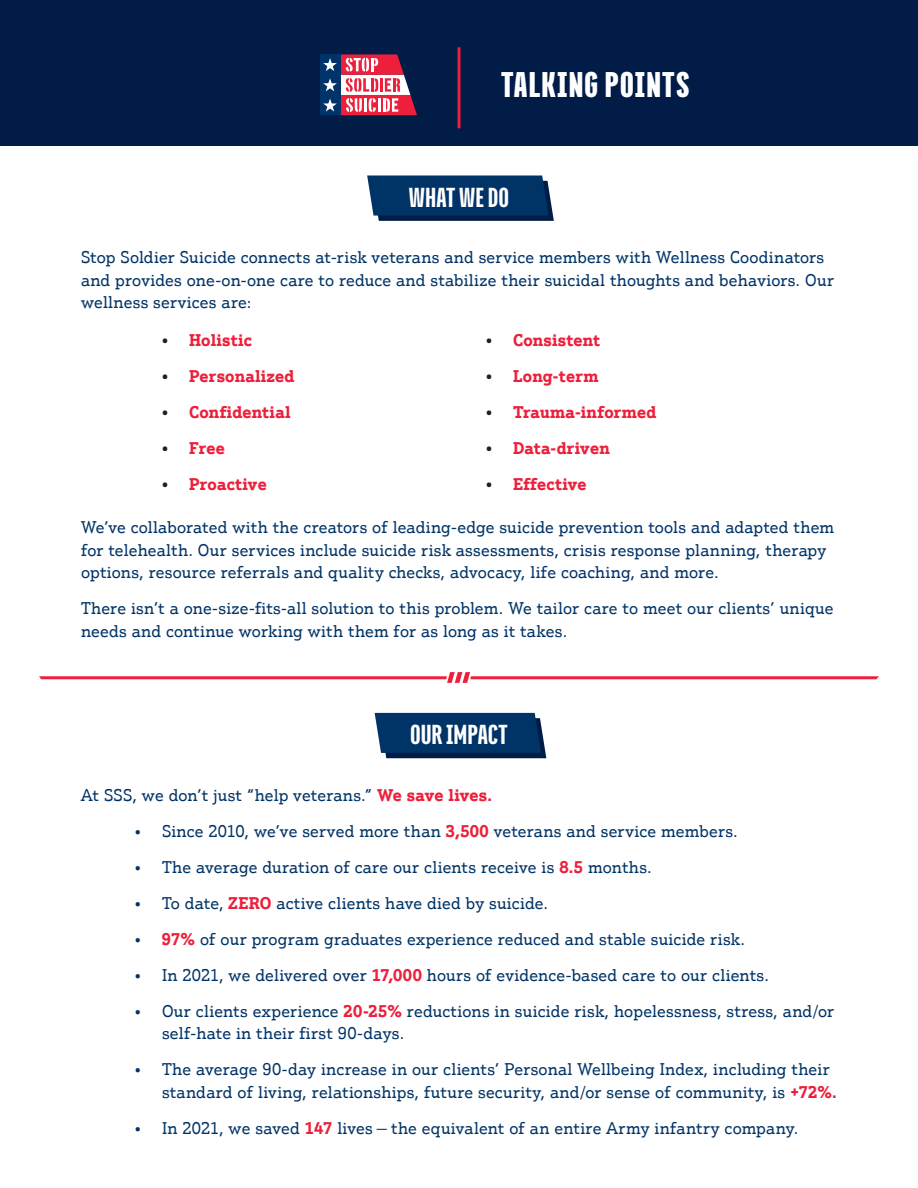
<style>
.page{position:relative;width:918px;height:1188px;background:#fff}
.page>*{position:absolute;margin:0;border:0;box-sizing:border-box;transform-origin:0 0}
.t1{font:800 39px "Titular";letter-spacing:.02em;color:#fff}
.t2{font:900 30px "Titular";color:#fff}
.t3{font:16.5px/22.5px "Justus Pro";letter-spacing:.01em;color:#036}
.t4{font:700 16.5px "Justus Pro";letter-spacing:.015em;color:#ed1f3b}
.s1{font-family:"Titular";font-weight:800;font-size:18px;color:#231f20}
.s2{font-weight:700;color:#ed1f3b}
.s3{font-family:"Titular";font-weight:800}
</style>
<div class="page">
<div style="left:0;top:0;width:918px;height:146px;background:#001c47"></div>
<svg style="left:39px;top:672px;width:840px;height:11px"></svg>
<hr style="left:458px;top:47px;width:2px;height:81px;background:#ed1f3b">
<svg style="left:375px;top:713px;width:171px;height:45px;background:#0b3968"></svg>
<svg style="left:367px;top:176px;width:187px;height:45px;background:#0c3969"></svg>
<div style="left:320px;top:54px;width:20px;height:61px;background:#003369"></div>
<svg style="left:323px;top:54px;width:94px;height:61px"></svg>
<p class="t1" style="left:501px;top:64px;width:190px">TALKING POINTS</p>
<p class="t2" style="left:409px;top:182px;width:102px">WHAT WE DO</p>
<p class="t3" style="left:81px;top:246px;width:755px">Stop Soldier Suicide connects at-risk veterans and service members with Wellness Coodinators and provides one-on-one care to reduce and stabilize their suicidal thoughts and behaviors. Our wellness services are:</p>
<p class="t4" style="left:162px;top:330px;width:91px"><span class="s1">•</span> Holistic</p>
<p class="t4" style="left:162px;top:366px;width:134px"><span class="s1">•</span> Personalized</p>
<p class="t4" style="left:162px;top:402px;width:130px"><span class="s1">•</span> Confidential</p>
<p class="t4" style="left:162px;top:438px;width:64px"><span class="s1">•</span> Free</p>
<p class="t4" style="left:162px;top:474px;width:106px"><span class="s1">•</span> Proactive</p>
<p class="t4" style="left:486px;top:330px;width:116px"><span class="s1">•</span> Consistent</p>
<p class="t4" style="left:486px;top:366px;width:114px"><span class="s1">•</span> Long-term</p>
<p class="t4" style="left:486px;top:402px;width:172px"><span class="s1">•</span> Trauma-informed</p>
<p class="t4" style="left:486px;top:438px;width:125px"><span class="s1">•</span> Data-driven</p>
<p class="t4" style="left:486px;top:474px;width:102px"><span class="s1">•</span> Effective</p>
<p class="t3" style="left:81px;top:516px;width:755px">We’ve collaborated with the creators of leading-edge suicide prevention tools and adapted them for telehealth. Our services include suicide risk assessments, crisis response planning, therapy options, resource referrals and quality checks, advocacy, life coaching, and more.</p>
<p class="t3" style="left:81px;top:597px;width:754px">There isn’t a one-size-fits-all solution to this problem. We tailor care to meet our clients’ unique needs and continue working with them for as long as it takes.</p>
<p class="t2" style="left:410px;top:719px;width:99px">OUR IMPACT</p>
<p class="t3" style="left:81px;top:783px;width:413px">At SSS, we don’t just “help veterans.” <span class="s2">We save lives.</span></p>
<p class="t3" style="left:135px;top:819px;width:604px"><span class="s3">•</span> Since 2010, we’ve served more than <span class="s2">3,500</span> veterans and service members.</p>
<p class="t3" style="left:135px;top:855px;width:518px"><span class="s3">•</span> The average duration of care our clients receive is <span class="s2">8.5</span> months.</p>
<p class="t3" style="left:135px;top:891px;width:415px"><span class="s3">•</span> To date, <span class="s2">ZERO</span> active clients have died by suicide.</p>
<p class="t3" style="left:135px;top:927px;width:612px"><span class="s3">•</span> <span class="s2">97%</span> of our program graduates experience reduced and stable suicide risk.</p>
<p class="t3" style="left:135px;top:963px;width:636px"><span class="s3">•</span> In 2021, we delivered over <span class="s2">17,000</span> hours of evidence-based care to our clients.</p>
<p class="t3" style="left:162px;top:999px;width:674px;text-indent:-27px"><span class="s3">•</span> Our clients experience <span class="s2">20-25%</span> reductions in suicide risk, hopelessness, stress, and/or self-hate in their first 90-days.</p>
<p class="t3" style="left:162px;top:1058px;width:676px;text-indent:-27px"><span class="s3">•</span> The average 90-day increase in our clients’ Personal Wellbeing Index, including their standard of living, relationships, future security, and/or sense of community, is <span class="s2">+72%.</span></p>
<p class="t3" style="left:135px;top:1116px;width:665px"><span class="s3">•</span> In 2021, we saved <span class="s2">147</span> lives — the equivalent of an entire Army infantry company.</p>
</div>
